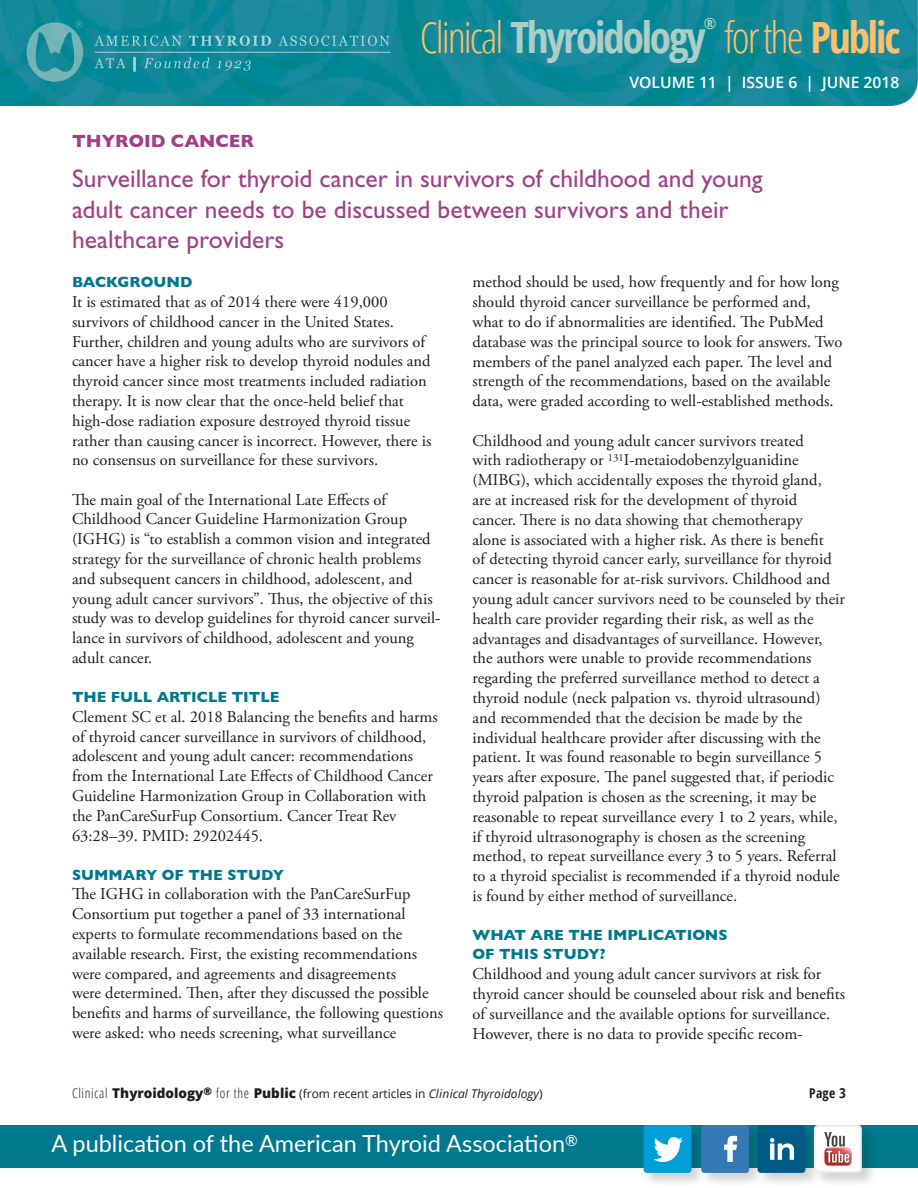
<style>
.page{position:relative;width:918px;height:1188px;background:#fff}
.page>*{position:absolute;margin:0;border:0;box-sizing:border-box;transform-origin:0 0}
.t1{font:300 condensed 43.05px "Open Sans";letter-spacing:-.05em;color:#fbc06e}
.t2{font:25.5px/30.6px "Gill Sans Std";color:#9f4189}
.t3{font:23.55px "Lato";color:#fff}
.Topic_Header{font:700 18px "Gill Sans";color:#9f4189}
.body_serif{font:16.5px/19.8px "Adobe Garamond Pro";color:#1c1c1a}
.body_serif_2nd_para{font:16.5px/19.8px "Adobe Garamond Pro";color:#1c1c1a}
.t4{font:600 15.75px "Open Sans";color:#fff}
.t5{font:700 condensed 15.3px "Open Sans";color:#accec7}
.question{font:700 15px/19.5px "Gill Sans";color:#00798e}
.t6{font:700 condensed 13.5px "Open Sans";color:#1c1c1a}
.t7{font:12px "Open Sans";color:#1c1c1a}
.s1{font-weight:700;color:#accec7}
.s2{font-weight:700}
.s3{font-weight:300;font-stretch:condensed;font-size:13.5px}
.s4{font-weight:800;font-size:13.5px}
.s5{font-style:italic}
.s6{font-style:inherit}
</style>
<div class="page">
<img style="left:0;top:0;width:918px;height:106px">
<hr style="left:95px;top:52px;width:295px;height:1px;background:#fff">
<svg style="left:94px;top:36px;width:88px;height:10px"></svg>
<svg style="left:189px;top:36px;width:82px;height:10px"></svg>
<svg style="left:278px;top:36px;width:112px;height:10px"></svg>
<svg style="left:94px;top:58px;width:32px;height:10px"></svg>
<hr style="left:133px;top:57px;width:3px;height:15px;background:#fff">
<svg style="left:144px;top:57px;width:66px;height:11px"></svg>
<svg style="left:217px;top:60px;width:34px;height:11px"></svg>
<svg style="left:27px;top:21px;width:56px;height:61px;background:#3d9da6"></svg>
<div style="left:0;top:1125px;width:918px;height:42px;background:#00798e"></div>
<div style="left:642px;top:1123px;width:235px;height:65px;background:#1c1c1a;opacity:.2"></div>
<div style="left:758px;top:1125px;width:47px;height:48px;background:#005b87;border-radius:3px"></div>
<svg style="left:770px;top:1138px;width:24px;height:22px"></svg>
<div style="left:644px;top:1125px;width:47px;height:48px;background:#009fd9;border-radius:3px"></div>
<svg style="left:654px;top:1137px;width:29px;height:25px"></svg>
<div style="left:701px;top:1125px;width:48px;height:48px;background:#3279b6;border-radius:3px"></div>
<svg style="left:724px;top:1136px;width:14px;height:26px"></svg>
<svg style="left:814px;top:1125px;width:48px;height:48px"></svg>
<svg style="left:815px;top:1126px;width:46px;height:46px;background:#e5d2d1"></svg>
<p class="t5" style="left:704px;top:13px;width:14px">®</p>
<h1 class="t1" style="left:420px;top:8px;width:482px">Clinical <span class="s1">Thyroidology</span> for the <span class="s2">Public</span></h1>
<p class="t4" style="left:630px;top:72px;width:271px">VOLUME 11 | ISSUE 6 | JUNE 2018</p>
<p class="Topic_Header" style="left:72px;top:127px;width:184px">THYROID CANCER</p>
<p class="t2" style="left:72px;top:163px;width:692px">Surveillance for thyroid cancer in survivors of childhood and young adult cancer needs to be discussed between survivors and their healthcare providers</p>
<p class="question" style="left:72px;top:272px;width:122px">BACKGROUND</p>
<p class="body_serif" style="left:72px;top:292px;width:361px">It is estimated that as of 2014 there were 419,000 survivors of childhood cancer in the United States.<br>Further, children and young adults who are survivors of cancer have a higher risk to develop thyroid nodules and thyroid cancer since most treatments included radiation therapy. It is now clear that the once-held belief that high-dose radiation exposure destroyed thyroid tissue rather than causing cancer is incorrect. However, there is no consensus on surveillance for these survivors.</p>
<p class="body_serif_2nd_para" style="left:72px;top:490px;width:370px">The main goal of the International Late Effects of Childhood Cancer Guideline Harmonization Group (IGHG) is “to establish a common vision and integrated strategy for the surveillance of chronic health problems and subsequent cancers in childhood, adolescent, and young adult cancer survivors”. Thus, the objective of this study was to develop guidelines for thyroid cancer surveil&shy;lance in survivors of childhood, adolescent and young adult cancer.</p>
<p class="question" style="left:72px;top:687px;width:209px">THE FULL ARTICLE TITLE</p>
<p class="body_serif" style="left:72px;top:707px;width:367px">Clement SC et al. 2018 Balancing the benefits and harms of thyroid cancer surveillance in survivors of childhood, adolescent and young adult cancer: recommendations from the International Late Effects of Childhood Cancer Guideline Harmonization Group in Collaboration with the PanCareSurFup Consortium. Cancer Treat Rev 63:28–39. PMID: 29202445.</p>
<p class="question" style="left:72px;top:864px;width:214px">SUMMARY OF THE STUDY</p>
<p class="body_serif" style="left:72px;top:885px;width:373px">The IGHG in collaboration with the PanCareSurFup Consortium put together a panel of 33 international experts to formulate recommendations based on the available research. First, the existing recommendations were compared, and agreements and disagreements<br>were determined. Then, after they discussed the possible benefits and harms of surveillance, the following questions were asked: who needs screening, what surveillance</p>
<p class="body_serif" style="left:472px;top:273px;width:371px">method should be used, how frequently and for how long should thyroid cancer surveillance be performed and, what to do if abnormalities are identified. The PubMed database was the principal source to look for answers. Two members of the panel analyzed each paper. The level and strength of the recommendations, based on the available data, were graded according to well-established methods.</p>
<p class="body_serif_2nd_para" style="left:472px;top:431px;width:374px">Childhood and young adult cancer survivors treated<br>with radiotherapy or <sup>131</sup>I-metaiodobenzylguanidine (MIBG), which accidentally exposes the thyroid gland,<br>are at increased risk for the development of thyroid cancer. There is no data showing that chemotherapy<br>alone is associated with a higher risk. As there is benefit<br>of detecting thyroid cancer early, surveillance for thyroid cancer is reasonable for at-risk survivors. Childhood and young adult cancer survivors need to be counseled by their health care provider regarding their risk, as well as the advantages and disadvantages of surveillance. However, the authors were unable to provide recommendations regarding the preferred surveillance method to detect a thyroid nodule (neck palpation vs. thyroid ultrasound) and recommended that the decision be made by the individual healthcare provider after discussing with the patient. It was found reasonable to begin surveillance 5 years after exposure. The panel suggested that, if periodic thyroid palpation is chosen as the screening, it may be reasonable to repeat surveillance every 1 to 2 years, while, if thyroid ultrasonography is chosen as the screening method, to repeat surveillance every 3 to 5 years. Referral to a thyroid specialist is recommended if a thyroid nodule is found by either method of surveillance.</p>
<p class="question" style="left:472px;top:925px;width:257px">WHAT ARE THE IMPLICATIONS<br>OF THIS STUDY?</p>
<p class="body_serif" style="left:472px;top:965px;width:374px">Childhood and young adult cancer survivors at risk for thyroid cancer should be counseled about risk and benefits of surveillance and the available options for surveillance.<br>However, there is no data to provide specific recom-</p>
<p class="t7" style="left:72px;top:1086px;width:472px"><span class="s3">Clinical</span> <span class="s4">Thyroidology</span><sup>®</sup> <span class="s3">for the</span> <span class="s4">Public</span> (from recent articles in <span class="s5">Clinical Thyroidology</span>)</p>
<p class="t6" style="left:809px;top:1084px;width:38px">Page <span class="s6">3</span></p>
<h3 class="t3" style="left:51px;top:1127px;width:528px">A publication of the American Thyroid Association<sup>®</sup></h3>
</div>
